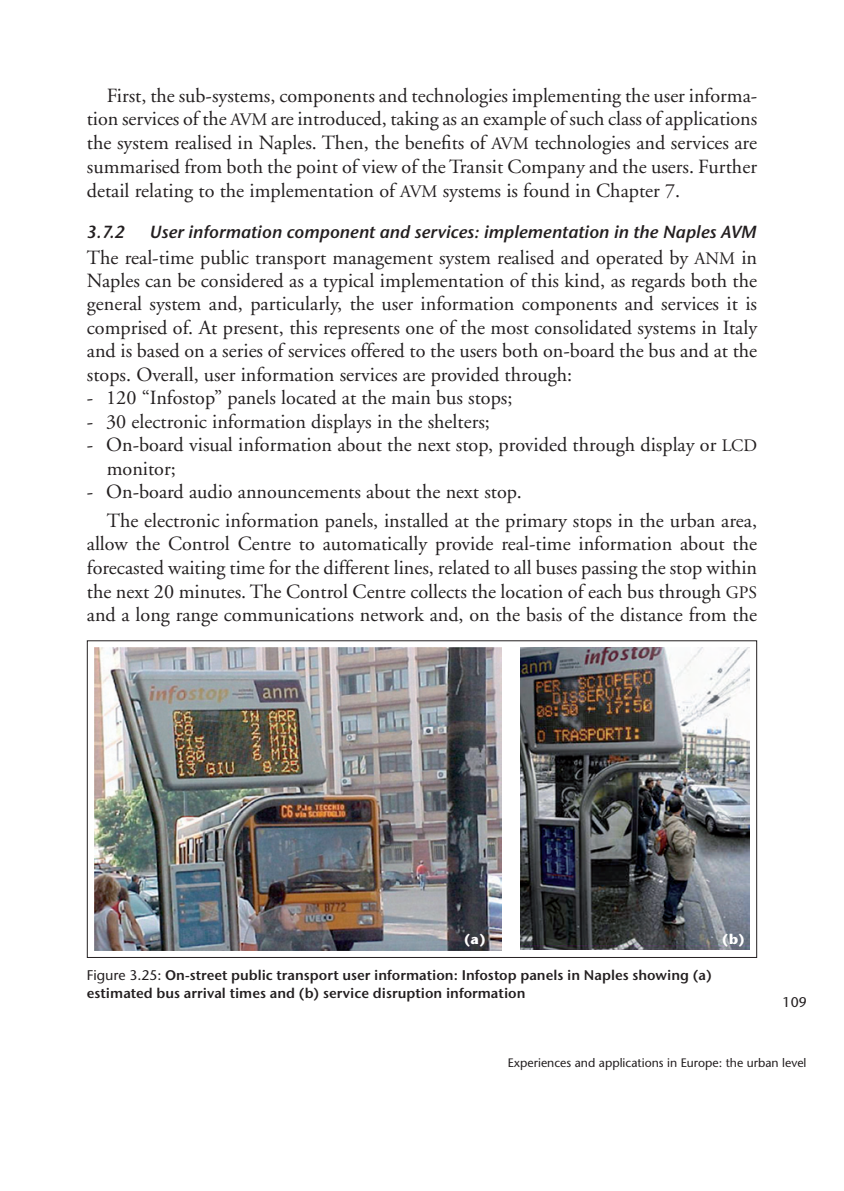
<style>
.page{position:relative;width:844px;height:1191px;background:#fff}
.page>*{position:absolute;margin:0;border:0;box-sizing:border-box;transform-origin:0 0}
.t1{font:20.12px/23.8px "Adobe Garamond";color:#231f20;text-align:justify}
.t2{font:italic 600 17.5px "Stone Sans ITC Std";color:#231f20}
.t3{font:600 14px/17.5px "Stone Sans ITC Std";color:#231f20}
.t4{font:700 14px "Stone Sans ITC Std";color:#fff}
.t5{font:500 14px "Stone Sans Std";color:#231f20}
.t6{font:500 12.25px "Stone Sans Std";color:#231f20}
.s1{font-size:17.5px}
.s2{font-weight:500}
</style>
<div class="page">
<img style="left:94px;top:647px;width:407px;height:303px">
<img style="left:520px;top:647px;width:229px;height:302px">
<p class="t1" style="left:87px;top:84px;width:671px;text-indent:20px">First, the sub-systems, components and technologies implementing the user informa&shy;tion services of the <span class="s1">AVM</span> are introduced, taking as an example of such class of applications the system realised in Naples. Then, the benefits of <span class="s1">AVM</span> technologies and services are summarised from both the point of view of the Transit Company and the users. Further detail relating to the implementation of <span class="s1">AVM</span> systems is found in Chapter 7.</p>
<p class="t2" style="left:87px;top:221px;width:40px">3.7.2</p>
<p class="t2" style="left:150px;top:221px;width:608px">User information component and services: implementation in the Naples AVM</p>
<p class="t1" style="left:87px;top:246px;width:671px">The real-time public transport management system realised and operated by <span class="s1">ANM</span> in Naples can be considered as a typical implementation of this kind, as regards both the general system and, particularly, the user information components and services it is comprised of. At present, this represents one of the most consolidated systems in Italy and is based on a series of services offered to the users both on-board the bus and at the stops. Overall, user information services are provided through:</p>
<p class="t1" style="left:87px;top:386px;width:427px">- 120 “Infostop” panels located at the main bus stops;</p>
<p class="t1" style="left:87px;top:410px;width:404px">- 30 electronic information displays in the shelters;</p>
<p class="t1" style="left:107px;top:433px;width:651px;text-indent:-20px">- On-board visual information about the next stop, provided through display or <span class="s1">LCD </span>monitor;</p>
<p class="t1" style="left:107px;top:478px;width:651px;line-height:28.3px;text-indent:-20px">- On-board audio announcements about the next stop.<br>The electronic information panels, installed at the primary stops in the urban area,</p>
<p class="t1" style="left:87px;top:532px;width:671px">allow the Control Centre to automatically provide real-time information about the forecasted waiting time for the different lines, related to all buses passing the stop within the next 20 minutes. The Control Centre collects the location of each bus through <span class="s1">GPS </span>and a long range communications network and, on the basis of the distance from the</p>
<p class="t4" style="left:463px;top:930px;width:24px">(a)</p>
<p class="t4" style="left:721px;top:930px;width:25px">(b)</p>
<p class="t3" style="left:87px;top:966px;width:626px"><span class="s2">Figure 3.25:</span> On-street public transport user information: Infostop panels in Naples showing (a) estimated bus arrival times and (b) service disruption information</p>
<p class="t5" style="left:782px;top:993px;width:26px">109</p>
<p class="t6" style="left:507px;top:1055px;width:300px">Experiences and applications in Europe: the urban level</p>
</div>
